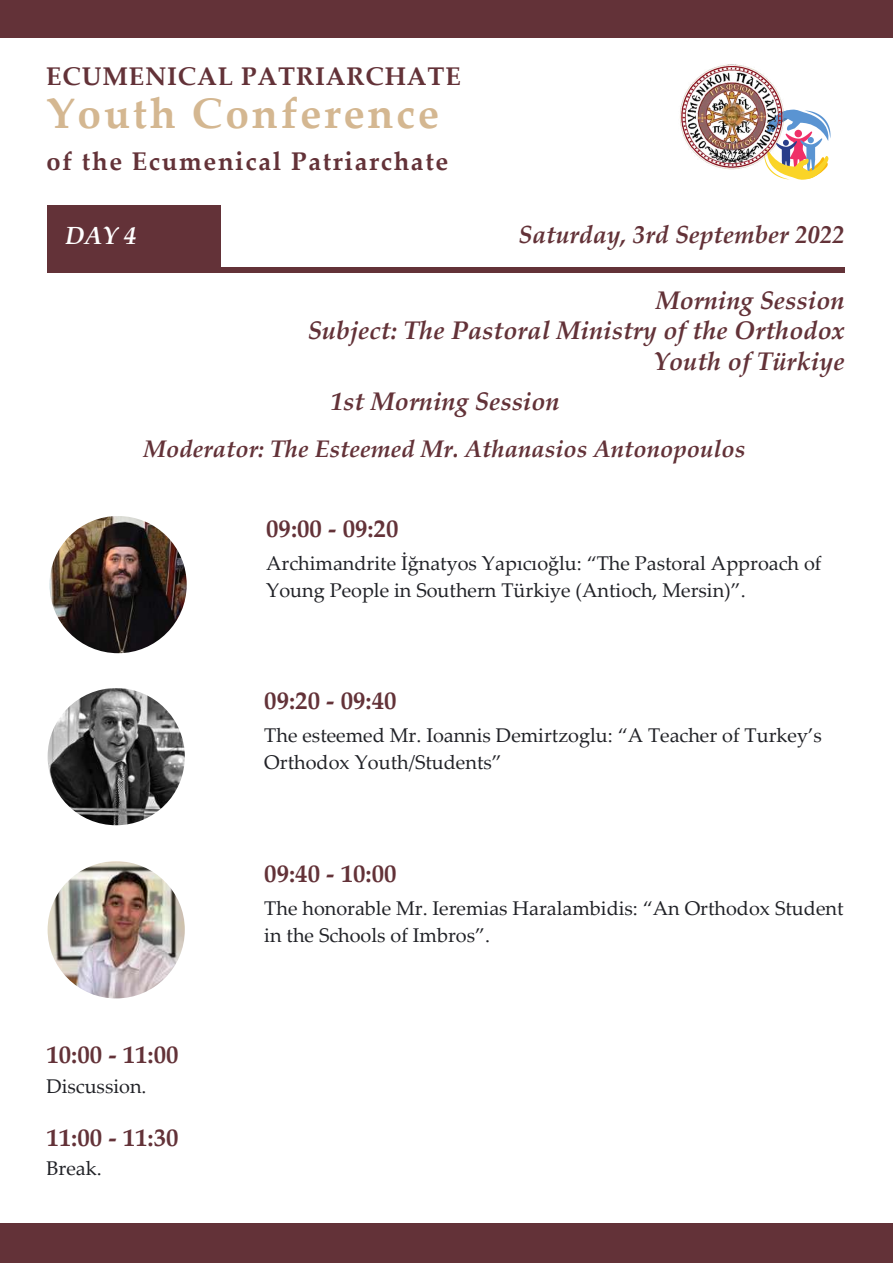
<style>
.page{position:relative;width:893px;height:1264px;background:#fff}
.page>*{position:absolute;margin:0;border:0;box-sizing:border-box;transform-origin:0 0}
.t1{font:700 42.6px "Palatino Linotype";letter-spacing:.065em;color:#d4b791}
.t2{font:italic 700 25.5px/30.3px "Palatino Linotype";color:#633238;text-align:right}
.t3{font:700 25.5px "Palatino Linotype";letter-spacing:.065em;color:#633238}
.t4{font:700 25.5px "Palatino Linotype";letter-spacing:.03em;color:#633238}
.t5{font:700 24.75px "Palatino Linotype";color:#633238}
.t6{font:italic 700 24.75px "Palatino Linotype";color:#633238}
.t7{font:italic 700 24.75px "Palatino Linotype";color:#fff}
.t8{font:italic 700 24px "Palatino Linotype";color:#633238}
.t9{font:19.8px/27px "Palatino Linotype";color:#212227}
</style>
<div class="page">
<div style="left:48px;top:267px;width:797px;height:6px;background:#633238"></div>
<div style="left:47px;top:205px;width:173px;height:68px;background:#633238"></div>
<div style="left:0;top:1223px;width:892px;height:39px;background:#633238"></div>
<div style="left:0;top:0;width:892px;height:38px;background:#633238"></div>
<svg style="left:769px;top:109px;width:62px;height:71px"></svg>
<img style="left:680px;top:64px;width:104px;height:105px">
<img style="left:49px;top:516px;width:138px;height:137px;border-radius:50%">
<img style="left:48px;top:688px;width:137px;height:137px;border-radius:50%">
<img style="left:48px;top:861px;width:137px;height:137px;border-radius:50%">
<p class="t4" style="left:46px;top:66px;width:416px">ECUMENICAL PATRIARCHATE</p>
<h1 class="t1" style="left:46px;top:97px;width:394px">Youth Conference</h1>
<p class="t3" style="left:46px;top:151px;width:403px">of the Ecumenical Patriarchate</p>
<p class="t7" style="left:65px;top:226px;width:72px">DAY 4</p>
<p class="t6" style="left:518px;top:225px;width:327px">Saturday, 3rd September 2022</p>
<p class="t2" style="left:308px;top:288px;width:538px">Morning Session<br>Subject: The Pastoral Ministry of the Orthodox<br>Youth of Türkiye</p>
<p class="t2" style="left:330px;top:389px;width:231px">1st Morning Session</p>
<p class="t8" style="left:144px;top:439px;width:603px">Moderator: The Esteemed Mr. Athanasios Antonopoulos</p>
<p class="t5" style="left:266px;top:519px;width:134px">09:00 - 09:20</p>
<p class="t9" style="left:266px;top:551px;width:556px">Archimandrite İğnatyos Yapıcıoğlu: “The Pastoral Approach of<br>Young People in Southern Türkiye (Antioch, Mersin)”.</p>
<p class="t5" style="left:264px;top:691px;width:134px">09:20 - 09:40</p>
<p class="t9" style="left:264px;top:724px;width:559px">The esteemed Mr. Ioannis Demirtzoglu: “A Teacher of Turkey’s<br>Orthodox Youth/Students”</p>
<p class="t5" style="left:46px;top:1045px;width:134px">10:00 - 11:00</p>
<p class="t9" style="left:46px;top:1074px;width:102px">Discussion.</p>
<p class="t5" style="left:46px;top:1127px;width:134px">11:00 - 11:30</p>
<p class="t9" style="left:46px;top:1157px;width:57px">Break.</p>
<p class="t5" style="left:264px;top:864px;width:134px">09:40 - 10:00</p>
<p class="t9" style="left:264px;top:897px;width:580px">The honorable Mr. Ieremias Haralambidis: “An Orthodox Student in the Schools of Imbros”.</p>
</div>
